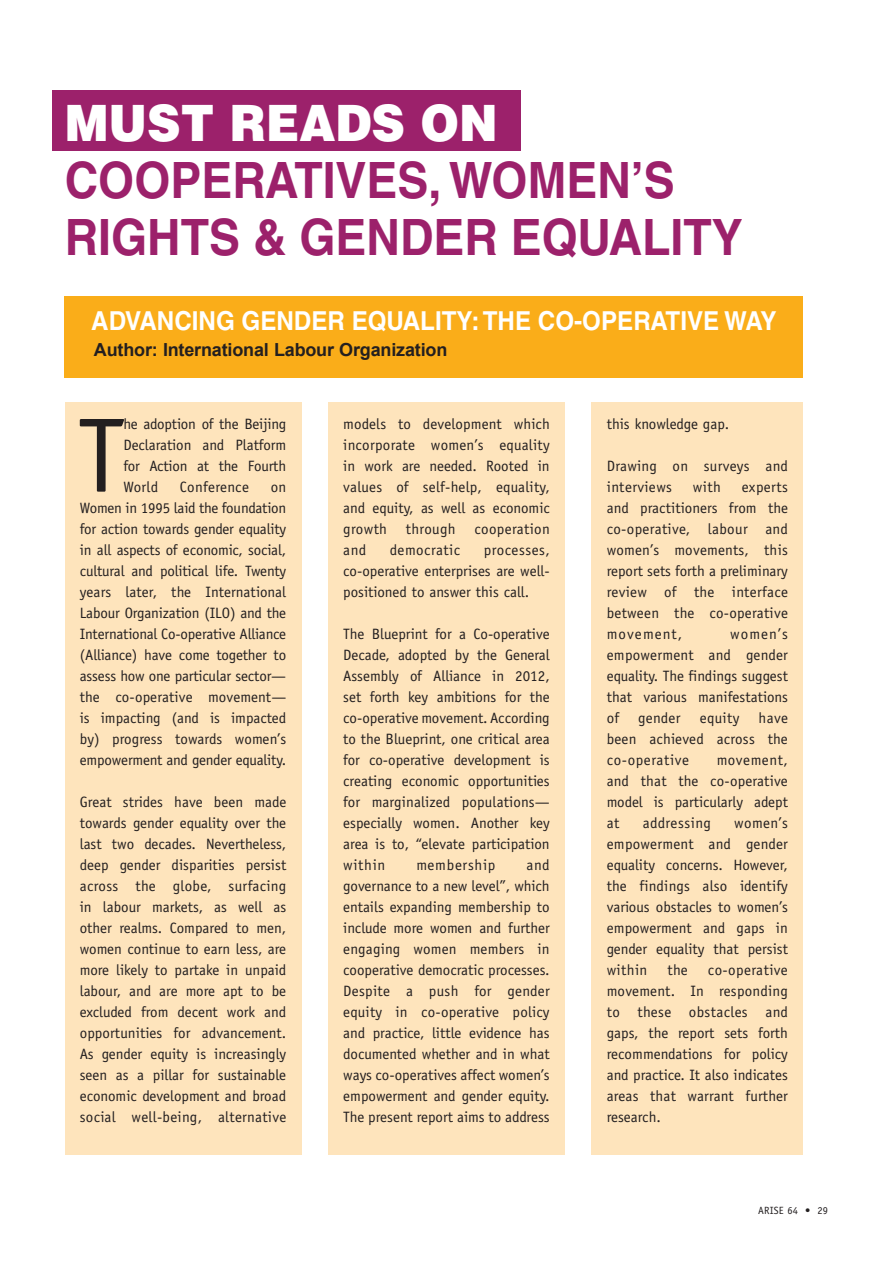
<style>
.page{position:relative;width:893px;height:1263px;background:#fff}
.page>*{position:absolute;margin:0;border:0;box-sizing:border-box;transform-origin:0 0}
.Body_paragraph{font:106.05px "Officina Sans Std";color:#231f20}
.headlines{font:700 50.1px/57px "Helvetica LT Std";color:#9c216b;scale:.93 1}
.headlines-2{font:700 26.1px "Helvetica LT Std";color:#fff;scale:.93 1}
.Body_paragraph-2{font:700 18px "Arial";letter-spacing:-.01em;color:#231f20}
.Body_paragraph-3{font:15px/21px "Officina Sans Std";color:#231f20;text-align:justify}
.Body_paragraph-4{font:15px/21px "Officina Sans Std";letter-spacing:.02em;color:#231f20}
.Body_paragraph-5{font:15px "Officina Sans Std";letter-spacing:.035em;color:#231f20}
.Body_paragraph-6{font:15px "Officina Sans Std";letter-spacing:.045em;color:#231f20}
.t1{font:10.5px "Officina Sans Std";letter-spacing:.025em;color:#231f20}
.s1{font-weight:900;color:#fff}
</style>
<div class="page">
<div style="left:65px;top:296px;width:738px;height:82px;background:#faad19"></div>
<div style="left:52px;top:90px;width:468px;height:61px;background:#9c216b"></div>
<div style="left:65px;top:403px;width:236px;height:752px;background:#fee4bc"></div>
<div style="left:328px;top:403px;width:237px;height:752px;background:#fee4bc"></div>
<div style="left:592px;top:403px;width:211px;height:752px;background:#fee4bc"></div>
<p class="headlines" style="left:65px;top:94px;width:731px"><span class="s1">MUST READS ON<br></span>COOPERATIVES, WOMEN’S<br>RIGHTS &amp; GENDER EQUALITY</p>
<p class="headlines-2" style="left:91px;top:305px;width:738px">ADVANCING GENDER EQUALITY: THE CO-OPERATIVE WAY</p>
<p class="Body_paragraph-2" style="left:94px;top:337px;width:355px">Author: International Labour Organization</p>
<p class="Body_paragraph" style="left:77px;top:394px;width:49px">T</p>
<p class="Body_paragraph-3" style="left:123px;top:413px;width:164px">he adoption of the Beijing Declaration and Platform for Action at the Fourth World</p>
<p class="Body_paragraph-4" style="left:180px;top:476px;width:70px">Conference</p>
<p class="Body_paragraph-3" style="left:80px;top:476px;width:208px;text-indent:191px">on Women in 1995 laid the foundation for action towards gender equality in all aspects of economic, social, cultural and political life. Twenty years later, the International Labour Organization (ILO) and the International Co-operative Alliance (Alliance) have come together to assess how one particular sector— the co-operative movement— is impacting (and is impacted by) progress towards women’s empowerment and gender equality.</p>
<p class="Body_paragraph-3" style="left:80px;top:791px;width:208px">Great strides have been made towards gender equality over the last two decades. Nevertheless, deep gender disparities persist across the globe, surfacing in labour markets, as well as other realms. Compared to men, women continue to earn less, are more likely to partake in unpaid labour, and are more apt to be excluded from decent work and opportunities for advancement.<br>As gender equity is increasingly seen as a pillar for sustainable economic development and broad social well-being, alternative</p>
<p class="Body_paragraph-3" style="left:343px;top:413px;width:208px">models to development which incorporate women’s equality in work are needed. Rooted in values of self-help, equality, and equity, as well as economic growth through cooperation and</p>
<p class="Body_paragraph-5" style="left:390px;top:541px;width:72px">democratic</p>
<p class="Body_paragraph-3" style="left:343px;top:539px;width:208px;text-indent:140px">processes, co-operative enterprises are well&shy;positioned to answer this call.</p>
<p class="Body_paragraph-3" style="left:343px;top:623px;width:208px">The Blueprint for a Co-operative Decade, adopted by the General Assembly of Alliance in 2012, set forth key ambitions for the co-operative movement. According to the Blueprint, one critical area for co-operative development is creating economic opportunities for marginalized populations— especially women. Another key area is to, “elevate participation within</p>
<p class="Body_paragraph-3" style="left:343px;top:854px;width:208px;text-indent:183px">and governance to a new level”, which entails expanding membership to include more women and further engaging women members in cooperative democratic processes.<br>Despite a push for gender equity in co-operative policy and practice, little evidence has documented whether and in what ways co-operatives affect women’s empowerment and gender equity.<br>The present report aims to address</p>
<p class="Body_paragraph-6" style="left:416px;top:856px;width:81px">membership</p>
<p class="Body_paragraph-3" style="left:607px;top:413px;width:124px">this knowledge gap.</p>
<p class="Body_paragraph-4" style="left:607px;top:455px;width:183px">Drawing on surveys and interviews</p>
<p class="Body_paragraph-3" style="left:693px;top:476px;width:29px">with</p>
<p class="Body_paragraph-3" style="left:607px;top:476px;width:183px;text-indent:135px">experts and practitioners from the co-operative, labour and women’s movements, this report sets forth a preliminary review of the interface between the co-operative movement,</p>
<p class="Body_paragraph-3" style="left:607px;top:623px;width:183px;text-indent:123px">women’s empowerment and gender equality. The findings suggest that various manifestations of</p>
<p class="Body_paragraph-3" style="left:607px;top:707px;width:183px;text-indent:152px">have been achieved across the co-operative</p>
<p class="Body_paragraph-3" style="left:638px;top:707px;width:44px">gender</p>
<p class="Body_paragraph-3" style="left:700px;top:707px;width:41px">equity</p>
<p class="Body_paragraph-3" style="left:607px;top:749px;width:183px;text-indent:110px">movement, and that the co-operative model is particularly adept at</p>
<p class="Body_paragraph-5" style="left:643px;top:814px;width:70px">addressing</p>
<p class="Body_paragraph-3" style="left:607px;top:812px;width:183px;text-indent:127px">women’s empowerment and gender equality concerns. However, the findings also identify various obstacles to women’s empowerment and gaps in gender equality that persist within</p>
<p class="Body_paragraph-3" style="left:667px;top:959px;width:22px">the</p>
<p class="Body_paragraph-3" style="left:607px;top:959px;width:183px;text-indent:101px">co-operative movement. In responding to these obstacles and gaps, the report sets forth recommendations for policy and practice. It also indicates areas that warrant further research.</p>
<p class="t1" style="left:758px;top:1204px;width:72px">ARISE 64 • 29</p>
</div>
